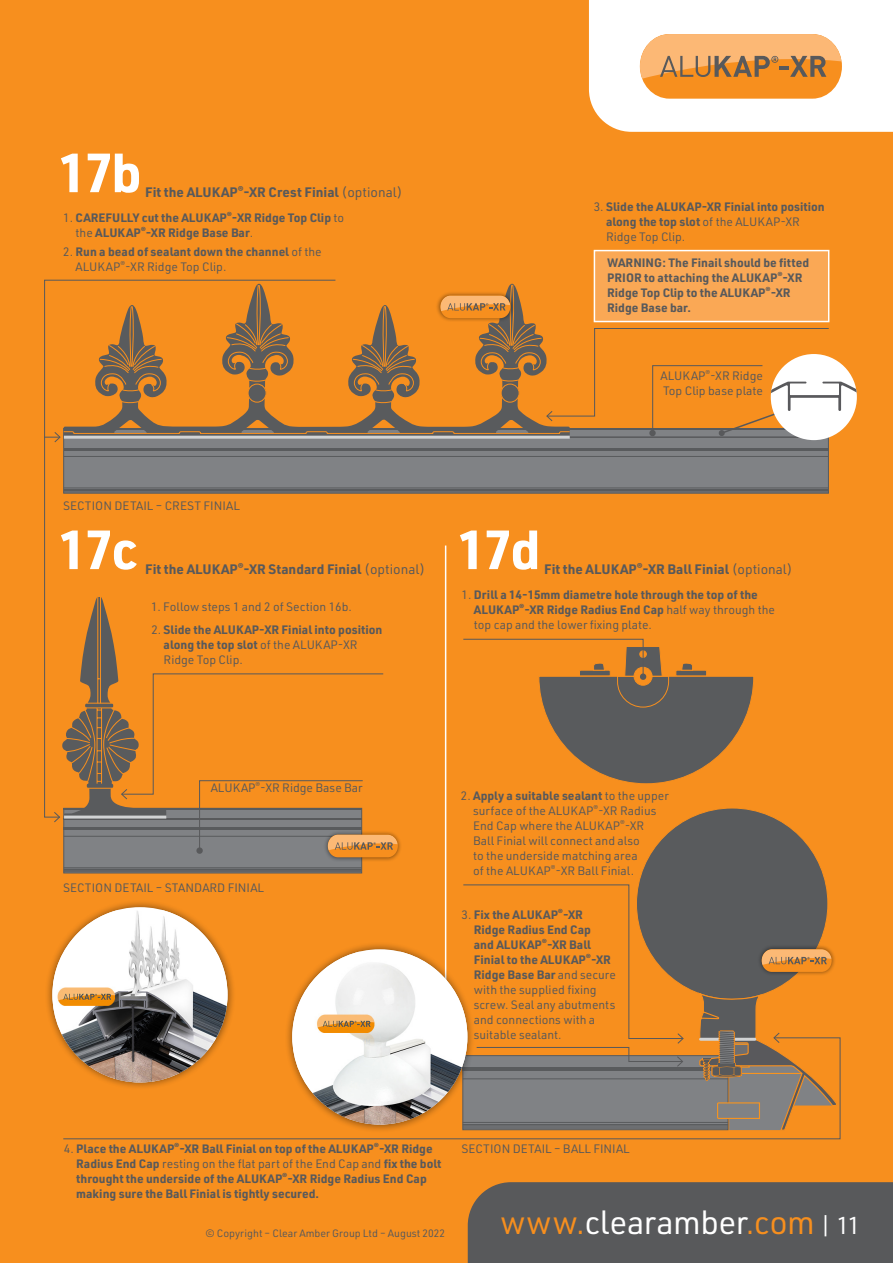
<style>
.page{position:relative;width:893px;height:1263px;background:#fff}
.page>*{position:absolute;margin:0;border:0;box-sizing:border-box;transform-origin:0 0}
.t1{font:700 54px "URWDIN";letter-spacing:-.05em;color:#fff}
.t2{font:33px "URWDIN";letter-spacing:-.005em;color:#fff}
.t3{font:700 13.5px "URWDIN";color:#58595b}
.t4{font:700 12px/15px "URWDIN";color:#58595b}
.t5{font:12px/15px "URWDIN";color:#58595b}
.t6{font:10.5px "URWDIN";color:#58595b}
.s1{font-weight:400}
.s2{font-weight:700}
.s3{color:#f78f1e}
.s4{font-size:24px}
</style>
<div class="page">
<img style="left:0;top:0;width:893px;height:1263px">
<h1 class="t1" style="left:58px;top:136px;width:85px">17b</h1>
<p class="t3" style="left:145px;top:183px;width:259px">Fit the ALUKAP<sup>®</sup>-XR Crest Finial <span class="s1">(optional)</span></p>
<p class="t4" style="left:76px;top:210px;width:270px;text-indent:-12px"><span class="s1">1.</span> CAREFULLY cut the ALUKAP<sup>®</sup>-XR Ridge Top Clip <span class="s1">to the</span> ALUKAP<sup>®</sup>-XR Ridge Base Bar<span class="s1">.</span></p>
<p class="t4" style="left:76px;top:244px;width:248px;text-indent:-12px"><span class="s1">2.</span> Run a bead of sealant down the channel <span class="s1">of the<br>ALUKAP</span><sup>®</sup><span class="s1">-XR Ridge Top Clip.</span></p>
<p class="t5" style="left:63px;top:498px;width:178px">SECTION DETAIL – CREST FINIAL</p>
<p class="t4" style="left:606px;top:199px;width:220px;text-indent:-12px"><span class="s1">3.</span> Slide the ALUKAP-XR Finial into position along the top slot <span class="s1">of the ALUKAP-XR<br>Ridge Top Clip.</span></p>
<p class="t4" style="left:607px;top:255px;width:204px">WARNING: The Finail should be fitted<br>PRIOR to attaching the ALUKAP<sup>®</sup>-XR<br>Ridge Top Clip to the ALUKAP<sup>®</sup>-XR<br>Ridge Base bar.</p>
<p class="t5" style="left:661px;top:368px;width:104px">ALUKAP<sup>®</sup>-XR Ridge<br>Top Clip base plate</p>
<h1 class="t1" style="left:58px;top:513px;width:80px">17c</h1>
<h1 class="t1" style="left:457px;top:513px;width:85px">17d</h1>
<p class="t3" style="left:145px;top:560px;width:282px">Fit the ALUKAP<sup>®</sup>-XR Standard Finial <span class="s1">(optional)</span></p>
<p class="t3" style="left:544px;top:560px;width:250px">Fit the ALUKAP<sup>®</sup>-XR Ball Finial <span class="s1">(optional)</span></p>
<p class="t5" style="left:151px;top:599px;width:202px">1. Follow steps 1 and 2 of Section 16b.</p>
<p class="t4" style="left:164px;top:622px;width:220px;text-indent:-12px"><span class="s1">2.</span> Slide the ALUKAP-XR Finial into position along the top slot <span class="s1">of the ALUKAP-XR<br>Ridge Top Clip.</span></p>
<p class="t4" style="left:474px;top:587px;width:303px;text-indent:-12px"><span class="s1">1.</span> Drill a 14-15mm diametre hole through the top of the<br>ALUKAP<sup>®</sup>-XR Ridge Radius End Cap <span class="s1">half way through the top cap and the lower fixing plate.</span></p>
<p class="t5" style="left:211px;top:780px;width:154px">ALUKAP<sup>®</sup>-XR Ridge Base Bar</p>
<p class="t5" style="left:63px;top:880px;width:202px">SECTION DETAIL – STANDARD FINIAL</p>
<p class="t5" style="left:473px;top:788px;width:197px;text-indent:-12px">2. <span class="s2">Apply a suitable sealant</span> to the upper surface of the ALUKAP<sup>®</sup>-XR Radius<br>End Cap where the ALUKAP<sup>®</sup>-XR<br>Ball Finial will connect and also<br>to the underside matching area<br>of the ALUKAP<sup>®</sup>-XR Ball Finial.</p>
<p class="t5" style="left:474px;top:906px;width:144px;text-indent:-12px">3. <span class="s2">Fix the ALUKAP</span><sup>®</sup><span class="s2">-XR<br>Ridge Radius End Cap<br>and ALUKAP</span><sup>®</sup><span class="s2">-XR Ball<br>Finial to the ALUKAP</span><sup>®</sup><span class="s2">-XR<br>Ridge Base Bar</span> and secure with the supplied fixing screw. Seal any abutments and connections with a suitable sealant.</p>
<p class="t4" style="left:76px;top:1141px;width:367px;text-indent:-12px"><span class="s1">4.</span> Place the ALUKAP<sup>®</sup>-XR Ball Finial on top of the ALUKAP<sup>®</sup>-XR Ridge Radius End Cap <span class="s1">resting on the flat part of the End Cap and</span> fix the bolt throught the underside of the ALUKAP<sup>®</sup>-XR Ridge Radius End Cap making sure the Ball Finial is tightly secured.</p>
<p class="t6" style="left:206px;top:1227px;width:241px">© Copyright – Clear Amber Group Ltd – August 2022</p>
<p class="t5" style="left:462px;top:1141px;width:170px">SECTION DETAIL – BALL FINIAL</p>
<h2 class="t2" style="left:500px;top:1201px;width:362px"><span class="s3">www.</span>clearamber<span class="s3">.com</span> <span class="s4">| 11</span></h2>
</div>
